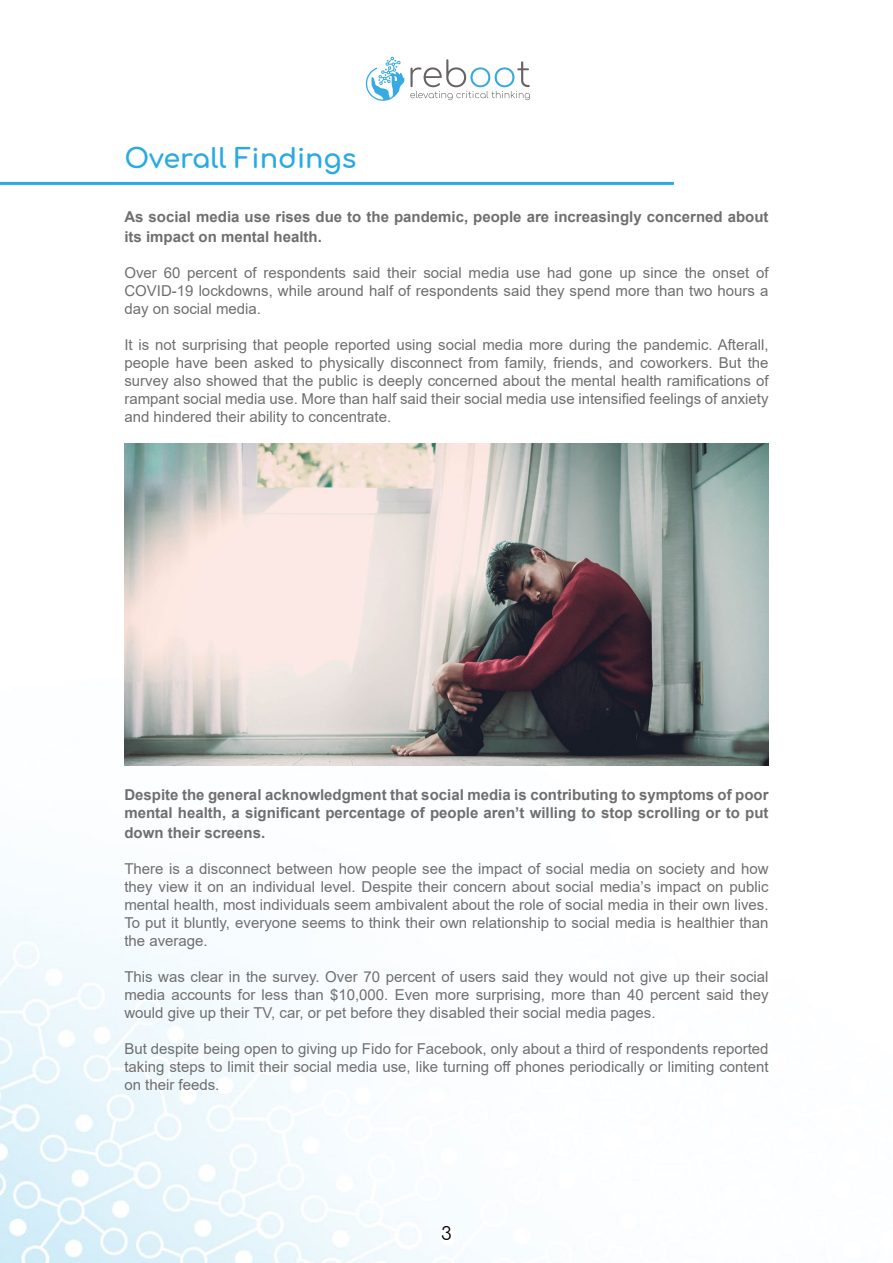
<style>
.page{position:relative;width:893px;height:1263px;background:#fff}
.page>*{position:absolute;margin:0;border:0;box-sizing:border-box;transform-origin:0 0}
.t1{font:700 27px "Comfortaa";color:#2aaae2}
.t2{font:18px "Comfortaa";color:#000}
.t3{font:15px/18px "Arial";color:#706f6f;text-align:justify}
.t4{font:700 15px/19.8px "Arial";color:#706f6f}
</style>
<div class="page">
<img style="left:0;top:909px;width:487px;height:354px">
<svg style="left:410px;top:59px;width:120px;height:41px"></svg>
<svg style="left:365px;top:57px;width:39px;height:44px"></svg>
<hr style="left:0;top:182px;width:674px;height:3px;background:#2aaae2">
<img style="left:124px;top:444px;width:645px;height:322px">
<h1 class="t1" style="left:124px;top:134px;width:234px">Overall Findings</h1>
<p class="t4" style="left:124px;top:207px;width:646px">As social media use rises due to the pandemic, people are increasingly concerned about its impact on mental health.</p>
<p class="t3" style="left:124px;top:264px;width:646px">Over 60 percent of respondents said their social media use had gone up since the onset of COVID-19 lockdowns, while around half of respondents said they spend more than two hours a day on social media.</p>
<p class="t3" style="left:124px;top:336px;width:646px">It is not surprising that people reported using social media more during the pandemic. Afterall, people have been asked to physically disconnect from family, friends, and coworkers. But the survey also showed that the public is deeply concerned about the mental health ramifications of rampant social media use. More than half said their social media use intensified feelings of anxiety and hindered their ability to concentrate.</p>
<p class="t4" style="left:124px;top:786px;width:646px;line-height:18px">Despite the general acknowledgment that social media is contributing to symptoms of poor mental health, a significant percentage of people aren’t willing to stop scrolling or to put</p>
<p class="t4" style="left:124px;top:823px;width:142px">down their screens.</p>
<p class="t3" style="left:124px;top:860px;width:646px">There is a disconnect between how people see the impact of social media on society and how they view it on an individual level. Despite their concern about social media’s impact on public mental health, most individuals seem ambivalent about the role of social media in their own lives.<br>To put it bluntly, everyone seems to think their own relationship to social media is healthier than the average.</p>
<p class="t3" style="left:124px;top:968px;width:646px">This was clear in the survey. Over 70 percent of users said they would not give up their social media accounts for less than $10,000. Even more surprising, more than 40 percent said they would give up their TV, car, or pet before they disabled their social media pages.</p>
<p class="t3" style="left:124px;top:1040px;width:646px">But despite being open to giving up Fido for Facebook, only about a third of respondents reported taking steps to limit their social media use, like turning off phones periodically or limiting content on their feeds.</p>
<p class="t2" style="left:441px;top:1217px;width:12px">3</p>
</div>
